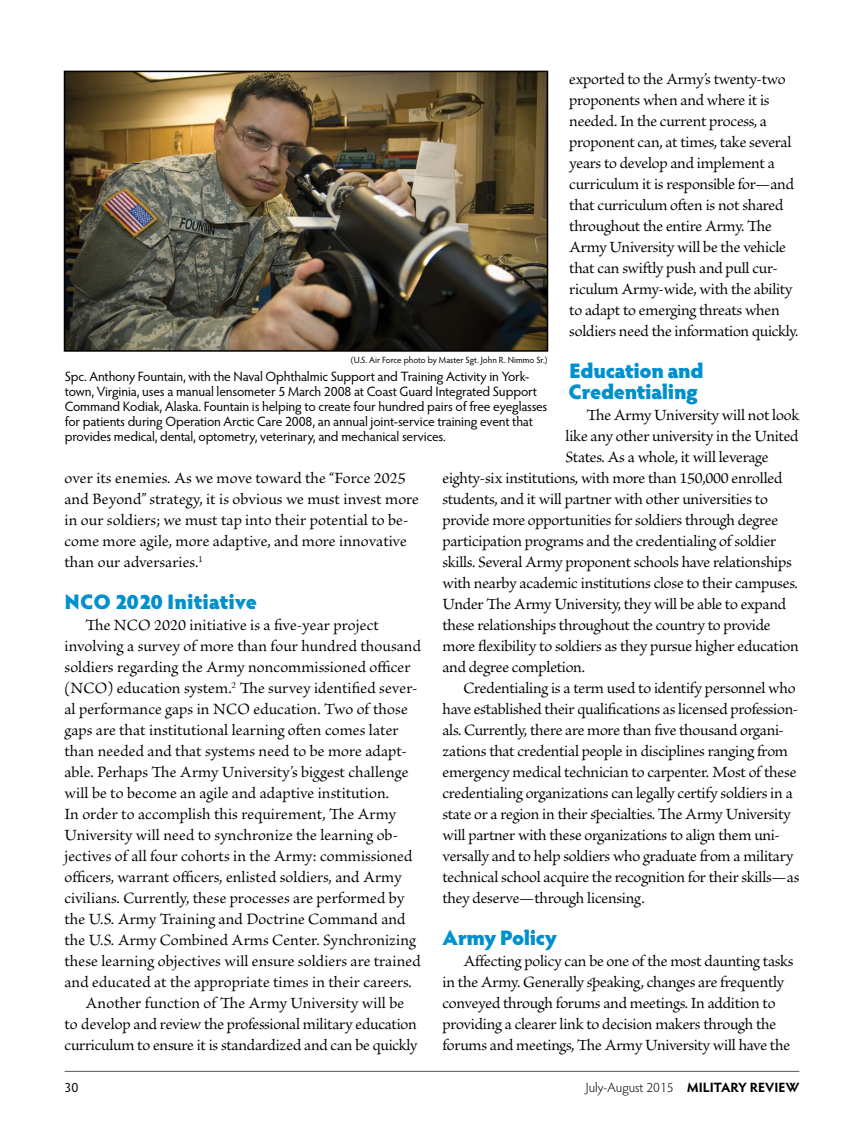
<style>
.page{position:relative;width:864px;height:1134px;background:#fff}
.page>*{position:absolute;margin:0;border:0;box-sizing:border-box;transform-origin:0 0}
.t1{font:900 21px/21px "Hypatia Sans Pro";letter-spacing:-.02em;color:#0090ce}
.t2{font:16.5px/21px "Brioso Pro";letter-spacing:-.01em;color:#000}
.t3{font:13.5px/15px "Hypatia Sans Pro";letter-spacing:-.01em;color:#000}
.t4{font:300 13.5px "Hypatia Sans Pro";color:#000}
.t5{font:9px "Hypatia Sans Pro";color:#000}
.s1{font-weight:700}
</style>
<div class="page">
<hr style="left:65px;top:1071px;width:734px;height:1px;background:#58595b">
<img style="left:67px;top:74px;width:478px;height:275px">
<div style="left:64px;top:71px;width:484px;height:281px;border:2px solid #000"></div>
<p class="t2" style="left:569px;top:69px;width:231px">exported to the Army’s twenty-two proponents when and where it is needed. In the current process, a proponent can, at times, take several years to develop and implement a curriculum it is responsible for—and that curriculum often is not shared throughout the entire Army. The Army University will be the vehicle that can swiftly push and pull cur&shy;riculum Army-wide, with the ability to adapt to emerging threats when soldiers need the information quickly.</p>
<p class="t1" style="left:568px;top:359px;width:137px">Education and<br>Credentialing</p>
<p class="t2" style="left:586px;top:405px;width:214px">The Army University will not look</p>
<p class="t2" style="left:565px;top:426px;width:235px">like any other university in the United</p>
<p class="t2" style="left:565px;top:447px;width:205px">States. As a whole, it will leverage</p>
<p class="t2" style="left:442px;top:468px;width:342px">eighty-six institutions, with more than 150,000 enrolled</p>
<p class="t2" style="left:442px;top:489px;width:327px">students, and it will partner with other universities to</p>
<p class="t2" style="left:442px;top:510px;width:337px">provide more opportunities for soldiers through degree</p>
<p class="t2" style="left:442px;top:531px;width:335px">participation programs and the credentialing of soldier</p>
<p class="t2" style="left:442px;top:552px;width:351px">skills. Several Army proponent schools have relationships</p>
<p class="t2" style="left:442px;top:573px;width:357px">with nearby academic institutions close to their campuses.</p>
<p class="t2" style="left:442px;top:594px;width:345px">Under The Army University, they will be able to expand</p>
<p class="t2" style="left:442px;top:615px;width:330px">these relationships throughout the country to provide</p>
<p class="t2" style="left:442px;top:636px;width:358px">more flexibility to soldiers as they pursue higher education</p>
<p class="t2" style="left:442px;top:657px;width:144px">and degree completion.</p>
<p class="t2" style="left:463px;top:678px;width:334px">Credentialing is a term used to identify personnel who</p>
<p class="t2" style="left:442px;top:699px;width:357px">have established their qualifications as licensed profession-</p>
<p class="t2" style="left:442px;top:720px;width:343px">als. Currently, there are more than five thousand organi-</p>
<p class="t2" style="left:442px;top:741px;width:347px">zations that credential people in disciplines ranging from</p>
<p class="t2" style="left:442px;top:762px;width:355px">emergency medical technician to carpenter. Most of these</p>
<p class="t2" style="left:442px;top:783px;width:352px">credentialing organizations can legally certify soldiers in a</p>
<p class="t2" style="left:442px;top:804px;width:350px">state or a region in their specialties. The Army University</p>
<p class="t2" style="left:442px;top:825px;width:339px">will partner with these organizations to align them uni-</p>
<p class="t2" style="left:442px;top:846px;width:352px">versally and to help soldiers who graduate from a military</p>
<p class="t2" style="left:442px;top:867px;width:359px">technical school acquire the recognition for their skills—as</p>
<p class="t2" style="left:442px;top:888px;width:204px">they deserve—through licensing.</p>
<p class="t1" style="left:442px;top:926px;width:116px">Army Policy</p>
<p class="t2" style="left:442px;top:951px;width:353px;text-indent:21px">Affecting policy can be one of the most daunting tasks in the Army. Generally speaking, changes are frequently conveyed through forums and meetings. In addition to providing a clearer link to decision makers through the forums and meetings, The Army University will have the</p>
<p class="t5" style="left:351px;top:354px;width:198px">(U.S. Air Force photo by Master Sgt. John R. Nimmo Sr.)</p>
<p class="t3" style="left:65px;top:368px;width:484px">Spc. Anthony Fountain, with the Naval Ophthalmic Support and Training Activity in York&shy;town, Virginia, uses a manual lensometer 5 March 2008 at Coast Guard Integrated Support Command Kodiak, Alaska. Fountain is helping to create four hundred pairs of free eyeglasses for patients during Operation Arctic Care 2008, an annual joint-service training event that provides medical, dental, optometry, veterinary, and mechanical services.</p>
<p class="t2" style="left:64px;top:468px;width:356px">over its enemies. As we move toward the “Force 2025 and Beyond” strategy, it is obvious we must invest more in our soldiers; we must tap into their potential to be&shy;come more agile, more adaptive, and more innovative than our adversaries.<sup>1</sup></p>
<p class="t1" style="left:64px;top:590px;width:194px">NCO 2020 Initiative</p>
<p class="t2" style="left:86px;top:615px;width:295px">The NCO 2020 initiative is a five-year project</p>
<p class="t2" style="left:64px;top:636px;width:358px">involving a survey of more than four hundred thousand</p>
<p class="t2" style="left:64px;top:657px;width:348px">soldiers regarding the Army noncommissioned officer</p>
<p class="t2" style="left:64px;top:678px;width:355px">(NCO) education system.<sup>2</sup> The survey identified sever-</p>
<p class="t2" style="left:65px;top:699px;width:345px">al performance gaps in NCO education. Two of those</p>
<p class="t2" style="left:65px;top:720px;width:336px">gaps are that institutional learning often comes later</p>
<p class="t2" style="left:65px;top:741px;width:344px">than needed and that systems need to be more adapt-</p>
<p class="t2" style="left:65px;top:762px;width:346px">able. Perhaps The Army University’s biggest challenge</p>
<p class="t2" style="left:65px;top:783px;width:326px">will be to become an agile and adaptive institution.</p>
<p class="t2" style="left:65px;top:804px;width:333px">In order to accomplish this requirement, The Army</p>
<p class="t2" style="left:65px;top:825px;width:336px">University will need to synchronize the learning ob-</p>
<p class="t2" style="left:65px;top:846px;width:350px">jectives of all four cohorts in the Army: commissioned</p>
<p class="t2" style="left:65px;top:867px;width:339px">officers, warrant officers, enlisted soldiers, and Army</p>
<p class="t2" style="left:65px;top:888px;width:341px">civilians. Currently, these processes are performed by</p>
<p class="t2" style="left:65px;top:909px;width:343px">the U.S. Army Training and Doctrine Command and</p>
<p class="t2" style="left:65px;top:930px;width:353px">the U.S. Army Combined Arms Center. Synchronizing</p>
<p class="t2" style="left:65px;top:951px;width:358px">these learning objectives will ensure soldiers are trained</p>
<p class="t2" style="left:65px;top:972px;width:349px">and educated at the appropriate times in their careers.</p>
<p class="t2" style="left:86px;top:993px;width:320px">Another function of The Army University will be</p>
<p class="t2" style="left:65px;top:1014px;width:354px">to develop and review the professional military education</p>
<p class="t2" style="left:65px;top:1035px;width:354px">curriculum to ensure it is standardized and can be quickly</p>
<p class="t3" style="left:64px;top:1079px;width:15px">30</p>
<p class="t4" style="left:586px;top:1079px;width:215px">July-August 2015 <span class="s1">MILITARY REVIEW</span></p>
</div>
